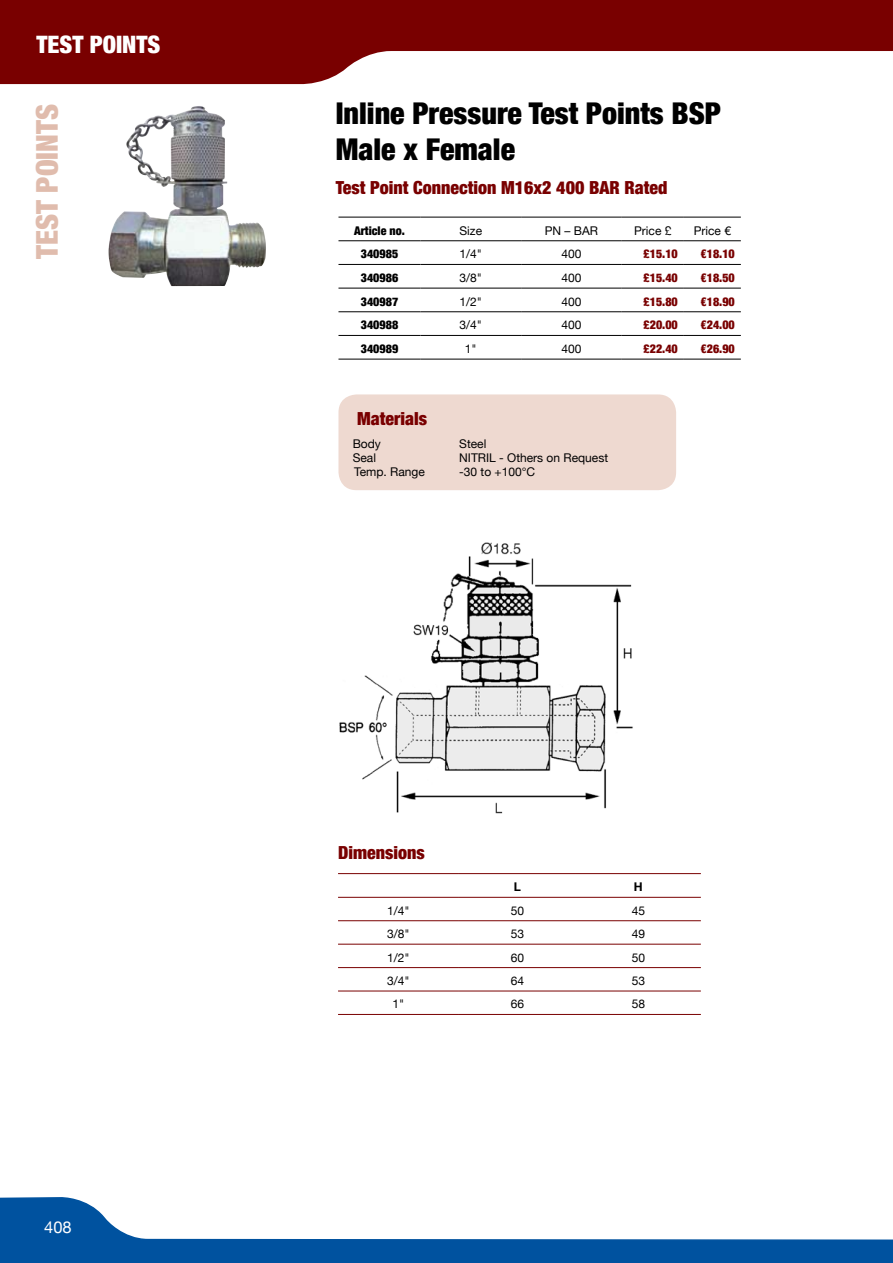
<style>
.page{position:relative;width:893px;height:1263px;background:#fff}
.page>*{position:absolute;margin:0;border:0;box-sizing:border-box;transform-origin:0 0}
.t1{font:900 condensed 30px/36px "Helvetica Neue";color:#000}
.t2{font:900 condensed 30px "Helvetica Neue";color:#e0bcad}
.t3{font:900 condensed 24px "Helvetica Neue";color:#fff}
.t4{font:900 condensed 18px "Helvetica Neue";color:#790000}
.t5{font:16.5px "Helvetica Neue";color:#fff}
.t6{font:12px "Helvetica Neue";color:#000}
.t7{font:900 condensed 12px "Helvetica Neue";color:#790000}
.t8{font:900 condensed 12px "Helvetica Neue";color:#000}
.t9{font:700 12px "Helvetica Neue";color:#000}
</style>
<div class="page">
<svg style="left:0;top:0;width:892px;height:85px;fill:#790000"></svg>
<svg style="left:0;top:1197px;width:892px;height:66px"></svg>
<svg style="left:892px;top:0;width:1px;height:51px"></svg>
<svg style="left:892px;top:1239px;width:1px;height:24px"></svg>
<div style="left:338px;top:394px;width:338px;height:96px;background:#eed9d0;border-radius:18px"></div>
<hr style="left:338px;top:217px;width:83px;height:1px;background:#000">
<hr style="left:421px;top:217px;width:100px;height:1px;background:#000">
<hr style="left:521px;top:217px;width:101px;height:1px;background:#000">
<hr style="left:622px;top:217px;width:62px;height:1px;background:#000">
<hr style="left:684px;top:217px;width:57px;height:1px;background:#000">
<hr style="left:338px;top:240px;width:83px;height:1px;background:#000">
<hr style="left:421px;top:240px;width:100px;height:1px;background:#000">
<hr style="left:521px;top:240px;width:101px;height:1px;background:#000">
<hr style="left:622px;top:240px;width:62px;height:1px;background:#000">
<hr style="left:684px;top:240px;width:57px;height:1px;background:#000">
<hr style="left:338px;top:264px;width:83px;height:1px;background:#000">
<hr style="left:421px;top:264px;width:100px;height:1px;background:#000">
<hr style="left:521px;top:264px;width:101px;height:1px;background:#000">
<hr style="left:622px;top:264px;width:62px;height:1px;background:#000">
<hr style="left:684px;top:264px;width:57px;height:1px;background:#000">
<hr style="left:338px;top:288px;width:83px;height:1px;background:#000">
<hr style="left:421px;top:288px;width:100px;height:1px;background:#000">
<hr style="left:521px;top:288px;width:101px;height:1px;background:#000">
<hr style="left:622px;top:288px;width:62px;height:1px;background:#000">
<hr style="left:684px;top:288px;width:57px;height:1px;background:#000">
<hr style="left:338px;top:311px;width:83px;height:1px;background:#000">
<hr style="left:421px;top:311px;width:100px;height:1px;background:#000">
<hr style="left:521px;top:311px;width:101px;height:1px;background:#000">
<hr style="left:622px;top:311px;width:62px;height:1px;background:#000">
<hr style="left:684px;top:311px;width:57px;height:1px;background:#000">
<hr style="left:338px;top:335px;width:83px;height:1px;background:#000">
<hr style="left:421px;top:335px;width:100px;height:1px;background:#000">
<hr style="left:521px;top:335px;width:101px;height:1px;background:#000">
<hr style="left:622px;top:335px;width:62px;height:1px;background:#000">
<hr style="left:684px;top:335px;width:57px;height:1px;background:#000">
<hr style="left:338px;top:359px;width:83px;height:1px;background:#000">
<hr style="left:421px;top:359px;width:100px;height:1px;background:#000">
<hr style="left:521px;top:359px;width:101px;height:1px;background:#000">
<hr style="left:622px;top:359px;width:62px;height:1px;background:#000">
<hr style="left:684px;top:359px;width:57px;height:1px;background:#000">
<img style="left:339px;top:542px;width:294px;height:272px">
<hr style="left:338px;top:873px;width:121px;height:1px;background:#790000">
<hr style="left:459px;top:873px;width:117px;height:1px;background:#790000">
<hr style="left:576px;top:873px;width:125px;height:1px;background:#790000">
<hr style="left:338px;top:897px;width:121px;height:1px;background:#790000">
<hr style="left:459px;top:897px;width:117px;height:1px;background:#790000">
<hr style="left:576px;top:897px;width:125px;height:1px;background:#790000">
<hr style="left:338px;top:920px;width:121px;height:1px;background:#790000">
<hr style="left:459px;top:920px;width:117px;height:1px;background:#790000">
<hr style="left:576px;top:920px;width:125px;height:1px;background:#790000">
<hr style="left:338px;top:944px;width:121px;height:1px;background:#790000">
<hr style="left:459px;top:944px;width:117px;height:1px;background:#790000">
<hr style="left:576px;top:944px;width:125px;height:1px;background:#790000">
<hr style="left:338px;top:967px;width:121px;height:1px;background:#790000">
<hr style="left:459px;top:967px;width:117px;height:1px;background:#790000">
<hr style="left:576px;top:967px;width:125px;height:1px;background:#790000">
<hr style="left:338px;top:991px;width:121px;height:1px;background:#790000">
<hr style="left:459px;top:991px;width:117px;height:1px;background:#790000">
<hr style="left:576px;top:991px;width:125px;height:1px;background:#790000">
<hr style="left:338px;top:1014px;width:121px;height:1px;background:#790000">
<hr style="left:459px;top:1014px;width:117px;height:1px;background:#790000">
<hr style="left:576px;top:1014px;width:125px;height:1px;background:#790000">
<img style="left:108px;top:106px;width:158px;height:180px">
<h2 class="t3" style="left:37px;top:30px;width:125px">TEST POINTS</h2>
<h1 class="t2" style="left:29px;top:259px;width:156px;rotate:-90deg">TEST POINTS</h1>
<h1 class="t1" style="left:336px;top:94px;width:387px">Inline Pressure Test Points BSP<br>Male x Female</h1>
<h3 class="t4" style="left:336px;top:177px;width:333px">Test Point Connection M16x2 400 BAR Rated</h3>
<p class="t8" style="left:354px;top:223px;width:52px">Article no.</p>
<p class="t6" style="left:460px;top:223px;width:24px">Size</p>
<p class="t6" style="left:545px;top:223px;width:55px">PN – BAR</p>
<p class="t6" style="left:634px;top:223px;width:39px">Price £</p>
<p class="t6" style="left:694px;top:223px;width:39px">Price €</p>
<p class="t8" style="left:361px;top:247px;width:39px">340985</p>
<p class="t6" style="left:460px;top:247px;width:24px">1/4"</p>
<p class="t6" style="left:561px;top:247px;width:22px">400</p>
<p class="t7" style="left:644px;top:247px;width:36px">£15.10</p>
<p class="t7" style="left:700px;top:247px;width:36px">€18.10</p>
<p class="t8" style="left:361px;top:270px;width:39px">340986</p>
<p class="t6" style="left:460px;top:270px;width:24px">3/8"</p>
<p class="t6" style="left:561px;top:270px;width:22px">400</p>
<p class="t7" style="left:644px;top:270px;width:36px">£15.40</p>
<p class="t7" style="left:700px;top:270px;width:36px">€18.50</p>
<p class="t8" style="left:361px;top:294px;width:39px">340987</p>
<p class="t6" style="left:460px;top:294px;width:24px">1/2"</p>
<p class="t6" style="left:561px;top:294px;width:22px">400</p>
<p class="t7" style="left:644px;top:294px;width:36px">£15.80</p>
<p class="t7" style="left:700px;top:294px;width:36px">€18.90</p>
<p class="t8" style="left:361px;top:318px;width:39px">340988</p>
<p class="t6" style="left:460px;top:318px;width:24px">3/4"</p>
<p class="t6" style="left:561px;top:318px;width:22px">400</p>
<p class="t7" style="left:644px;top:318px;width:36px">£20.00</p>
<p class="t7" style="left:700px;top:318px;width:36px">€24.00</p>
<p class="t8" style="left:361px;top:341px;width:39px">340989</p>
<p class="t6" style="left:465px;top:341px;width:13px">1"</p>
<p class="t6" style="left:561px;top:341px;width:22px">400</p>
<p class="t7" style="left:644px;top:341px;width:36px">£22.40</p>
<p class="t7" style="left:700px;top:341px;width:36px">€26.90</p>
<h3 class="t4" style="left:357px;top:407px;width:71px">Materials</h3>
<p class="t6" style="left:353px;top:436px;width:30px">Body</p>
<p class="t6" style="left:459px;top:436px;width:29px">Steel</p>
<p class="t6" style="left:353px;top:451px;width:25px">Seal</p>
<p class="t6" style="left:459px;top:451px;width:150px">NITRIL - Others on Request</p>
<p class="t6" style="left:354px;top:465px;width:72px">Temp. Range</p>
<p class="t6" style="left:459px;top:465px;width:78px">-30 to +100°C</p>
<h3 class="t4" style="left:338px;top:841px;width:88px">Dimensions</h3>
<p class="t9" style="left:514px;top:880px;width:9px">L</p>
<p class="t9" style="left:634px;top:880px;width:10px">H</p>
<h3 class="t5" style="left:44px;top:1217px;width:29px">408</h3>
<p class="t6" style="left:387px;top:903px;width:24px">1/4"</p>
<p class="t6" style="left:511px;top:903px;width:15px">50</p>
<p class="t6" style="left:632px;top:903px;width:15px">45</p>
<p class="t6" style="left:387px;top:927px;width:24px">3/8"</p>
<p class="t6" style="left:511px;top:927px;width:15px">53</p>
<p class="t6" style="left:632px;top:927px;width:15px">49</p>
<p class="t6" style="left:387px;top:950px;width:24px">1/2"</p>
<p class="t6" style="left:511px;top:950px;width:15px">60</p>
<p class="t6" style="left:632px;top:950px;width:15px">50</p>
<p class="t6" style="left:387px;top:973px;width:24px">3/4"</p>
<p class="t6" style="left:511px;top:973px;width:15px">64</p>
<p class="t6" style="left:632px;top:973px;width:15px">53</p>
<p class="t6" style="left:393px;top:997px;width:13px">1"</p>
<p class="t6" style="left:511px;top:997px;width:15px">66</p>
<p class="t6" style="left:632px;top:997px;width:15px">58</p>
</div>
